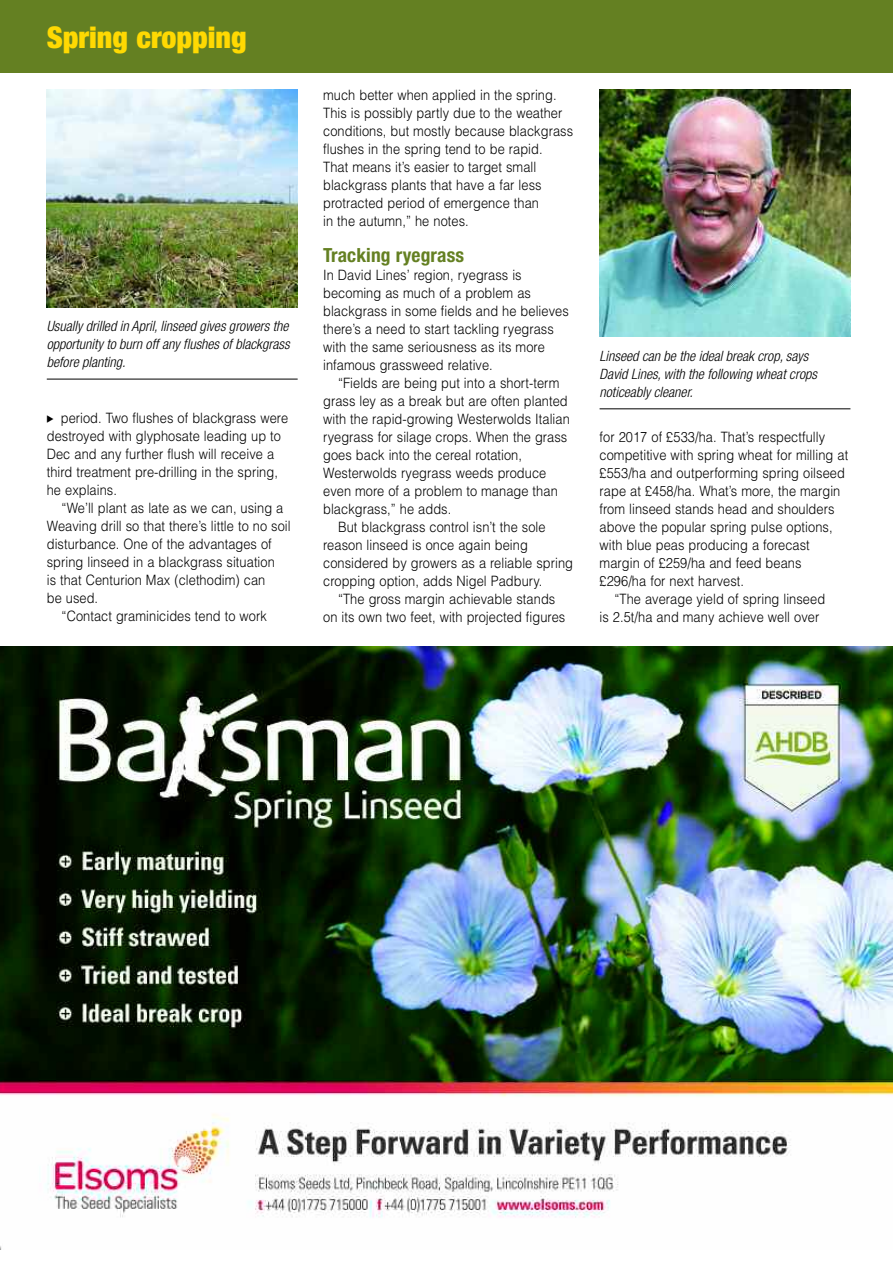
<style>
.page{position:relative;width:893px;height:1263px;background:#fff}
.page>*{position:absolute;margin:0;border:0;box-sizing:border-box;transform-origin:0 0}
.t1{font:900 condensed 30px "Helvetica Neue";color:#ffd902}
.t2{font:700 condensed 19.5px "Helvetica Neue";letter-spacing:.005em;color:#648022}
.t3{font:300 14.25px/18px "Helvetica";letter-spacing:.005em;color:#000;scale:.9 1}
.t4{font:italic 300 condensed 14.25px/18px "Helvetica Neue";color:#000}
</style>
<div class="page">
<img style="left:0;top:646px;width:893px;height:603px">
<div style="left:0;top:0;width:893px;height:72px;background:#648022"></div>
<img style="left:600px;top:89px;width:250px;height:247px">
<hr style="left:600px;top:408px;width:250px;height:1px;background:#000">
<img style="left:47px;top:89px;width:251px;height:218px">
<hr style="left:47px;top:379px;width:251px;height:1px;background:#000">
<h1 class="t1" style="left:47px;top:27px;width:201px">Spring cropping</h1>
<p class="t4" style="left:47px;top:318px;width:244px;text-align:justify">Usually drilled in April, linseed gives growers the opportunity to burn off any flushes of blackgrass before planting.</p>
<p class="t3" style="left:47px;top:409px;width:270px;text-indent:14px">period. Two flushes of blackgrass were destroyed with glyphosate leading up to Dec and any further flush will receive a third treatment pre-drilling in the spring, he explains.</p>
<p class="t3" style="left:62px;top:499px;width:248px">“We’ll plant as late as we can, using a</p>
<p class="t3" style="left:47px;top:517px;width:273px">Weaving drill so that there’s little to no soil</p>
<p class="t3" style="left:47px;top:535px;width:252px">disturbance. One of the advantages of</p>
<p class="t3" style="left:47px;top:553px;width:255px">spring linseed in a blackgrass situation</p>
<p class="t3" style="left:47px;top:571px;width:244px">is that Centurion Max (clethodim) can</p>
<p class="t3" style="left:47px;top:589px;width:59px">be used.</p>
<p class="t3" style="left:62px;top:607px;width:230px">“Contact graminicides tend to work</p>
<p class="t3" style="left:323px;top:86px;width:279px">much better when applied in the spring.<br>This is possibly partly due to the weather conditions, but mostly because blackgrass flushes in the spring tend to be rapid.<br>That means it’s easier to target small blackgrass plants that have a far less protracted period of emergence than<br>in the autumn,” he notes.</p>
<h2 class="t2" style="left:323px;top:248px;width:142px">Tracking ryegrass</h2>
<p class="t3" style="left:323px;top:266px;width:274px">In David Lines’ region, ryegrass is becoming as much of a problem as blackgrass in some fields and he believes there’s a need to start tackling ryegrass with the same seriousness as its more infamous grassweed relative.</p>
<p class="t3" style="left:338px;top:374px;width:248px">“Fields are being put into a short-term</p>
<p class="t3" style="left:323px;top:392px;width:273px">grass ley as a break but are often planted</p>
<p class="t3" style="left:323px;top:410px;width:276px">with the rapid-growing Westerwolds Italian</p>
<p class="t3" style="left:323px;top:428px;width:273px">ryegrass for silage crops. When the grass</p>
<p class="t3" style="left:323px;top:446px;width:222px">goes back into the cereal rotation,</p>
<p class="t3" style="left:323px;top:464px;width:249px">Westerwolds ryegrass weeds produce</p>
<p class="t3" style="left:323px;top:482px;width:262px">even more of a problem to manage than</p>
<p class="t3" style="left:323px;top:500px;width:144px">blackgrass,” he adds.</p>
<p class="t3" style="left:338px;top:518px;width:232px">But blackgrass control isn’t the sole</p>
<p class="t3" style="left:323px;top:536px;width:229px">reason linseed is once again being</p>
<p class="t3" style="left:323px;top:554px;width:279px">considered by growers as a reliable spring</p>
<p class="t3" style="left:323px;top:572px;width:245px">cropping option, adds Nigel Padbury.</p>
<p class="t3" style="left:338px;top:590px;width:243px">“The gross margin achievable stands</p>
<p class="t3" style="left:323px;top:608px;width:271px">on its own two feet, with projected figures</p>
<p class="t4" style="left:600px;top:348px;width:219px">Linseed can be the ideal break crop, says<br>David Lines, with the following wheat crops noticeably cleaner.</p>
<p class="t3" style="left:600px;top:428px;width:252px">for 2017 of £533/ha. That’s respectfully</p>
<p class="t3" style="left:600px;top:446px;width:278px">competitive with spring wheat for milling at</p>
<p class="t3" style="left:600px;top:464px;width:274px">£553/ha and outperforming spring oilseed</p>
<p class="t3" style="left:600px;top:482px;width:269px">rape at £458/ha. What’s more, the margin</p>
<p class="t3" style="left:600px;top:500px;width:262px">from linseed stands head and shoulders</p>
<p class="t3" style="left:600px;top:518px;width:260px">above the popular spring pulse options,</p>
<p class="t3" style="left:600px;top:536px;width:235px">with blue peas producing a forecast</p>
<p class="t3" style="left:600px;top:554px;width:226px">margin of £259/ha and feed beans</p>
<p class="t3" style="left:600px;top:572px;width:162px">£296/ha for next harvest.</p>
<p class="t3" style="left:614px;top:590px;width:236px">“The average yield of spring linseed</p>
<p class="t3" style="left:600px;top:608px;width:246px">is 2.5t/ha and many achieve well over</p>
</div>
